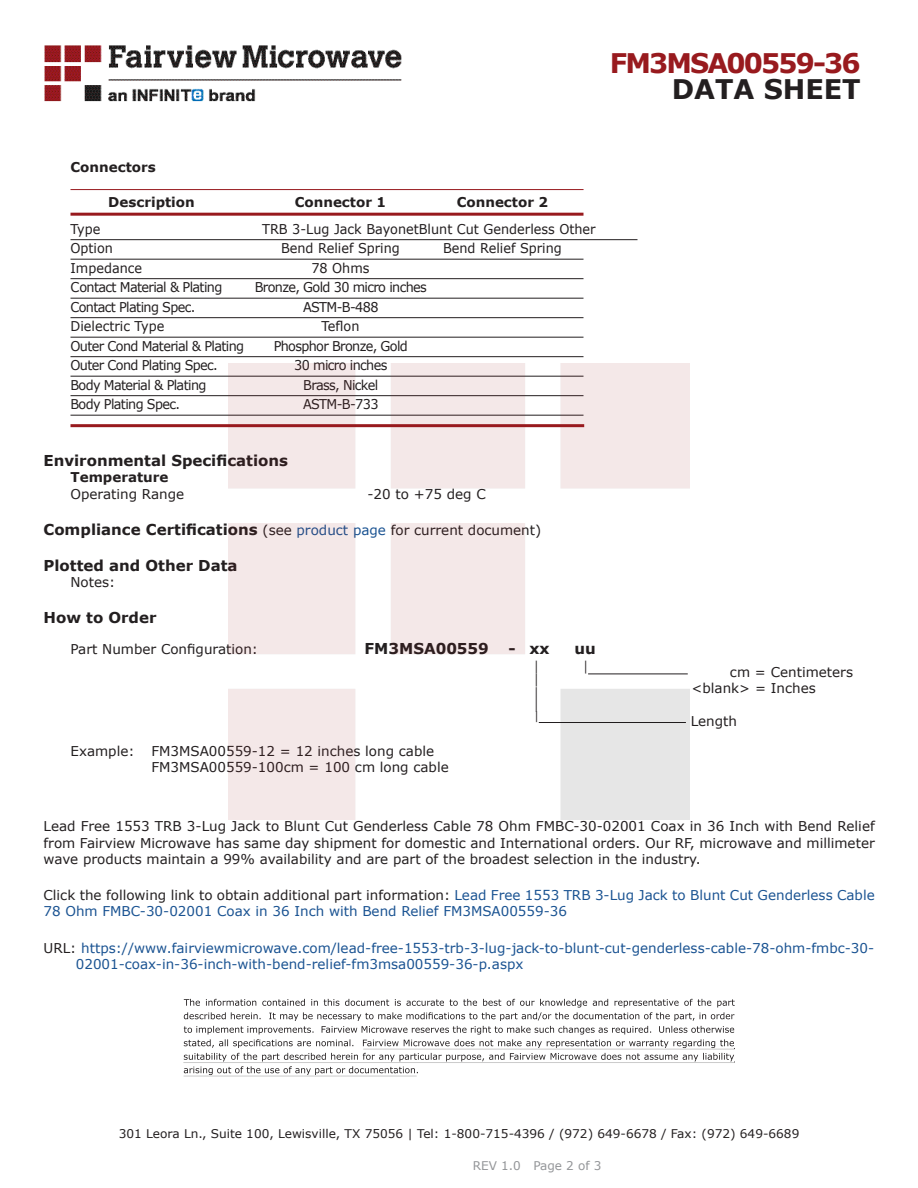
<style>
.page{position:relative;width:918px;height:1188px;background:#fff}
.page>*{position:absolute;margin:0;border:0;box-sizing:border-box;transform-origin:0 0}
.FM{font:700 27px "Verdana";letter-spacing:-.07em;color:#981a1e}
.t1{font:700 27px "Verdana";color:#231f20}
.Specs_Para{font:25.8px "Verdana";color:#231f20;scale:.39 1}
.Head1_for_Compliance{font:700 15px "Verdana";color:#231f20}
.Head1{font:700 15px "Verdana";color:#231f20}
.Specs_Para-2{font:700 15px "Verdana";color:#231f20}
.Web_Description_Para{font:13.5px/16.2px "Verdana";color:#231f20;text-align:justify}
.Table_Body_Connector{font:13.5px "Verdana";letter-spacing:-.05em;color:#231f20;scale:.95 1}
.URL_para{font:13.5px/16.2px "Verdana";color:#1a5392}
.Specs_Para-3{font:13.5px "Verdana";color:#231f20}
.Web_Description_Para-2{font:13.5px/16.2px "Verdana";color:#1a5392}
.Table_Body_Connector-2{font:13.5px "Verdana";color:#231f20;scale:.95 1}
.Table_Header_Connect{font:700 13.5px "Verdana";color:#231f20}
.Head2_after_Head1{font:700 13.5px "Verdana";color:#231f20}
.Head2{font:700 13.5px "Verdana";color:#231f20}
.Specs_Para-4{font:13.5px "Verdana";color:#231f20;scale:.75 1}
.t2{font:12px "Verdana";color:#231f20}
.REV_Info{font:12px "Verdana";color:#939598}
.Specs_Para-5{font:11.25px "Verdana";color:#231f20;scale:.86 1}
.s1{font-weight:400;font-size:13.5px}
.s2{font-weight:400;font-size:13.5px;color:#1a5392}
.s3{color:#231f20}
</style>
<div class="page">
<hr style="left:70px;top:189px;width:514px;height:1px;background:#981a1e">
<hr style="left:70px;top:213px;width:514px;height:3px;background:#981a1e">
<hr style="left:70px;top:239px;width:568px;height:1px;background:#231f20">
<hr style="left:70px;top:259px;width:514px;height:1px;background:#231f20">
<hr style="left:70px;top:278px;width:514px;height:1px;background:#231f20">
<hr style="left:70px;top:298px;width:514px;height:1px;background:#231f20">
<hr style="left:70px;top:317px;width:514px;height:1px;background:#231f20">
<hr style="left:70px;top:337px;width:514px;height:1px;background:#231f20">
<hr style="left:70px;top:356px;width:514px;height:1px;background:#231f20">
<hr style="left:70px;top:376px;width:514px;height:1px;background:#231f20">
<hr style="left:70px;top:395px;width:514px;height:1px;background:#231f20">
<hr style="left:70px;top:415px;width:514px;height:1px;background:#231f20">
<hr style="left:70px;top:424px;width:514px;height:3px;background:#981a1e">
<svg style="left:184px;top:999px;width:551px;height:76px"></svg>
<hr style="left:363px;top:1049px;width:372px;height:1px;background:#231f20">
<hr style="left:183px;top:1062px;width:551px;height:1px;background:#231f20">
<hr style="left:184px;top:1076px;width:233px;height:1px;background:#231f20">
<img style="left:228px;top:364px;width:462px;height:456px">
<img style="left:44px;top:45px;width:358px;height:57px">
<p class="FM" style="left:610px;top:44px;width:252px">FM3MSA00559-36</p>
<p class="t1" style="left:672px;top:70px;width:191px">DATA SHEET</p>
<p class="Head2" style="left:70px;top:158px;width:87px">Connectors</p>
<p class="Table_Header_Connect" style="left:108px;top:192px;width:88px">Description</p>
<p class="Table_Header_Connect" style="left:295px;top:192px;width:93px">Connector 1</p>
<p class="Table_Header_Connect" style="left:457px;top:192px;width:93px">Connector 2</p>
<p class="Table_Body_Connector" style="left:70px;top:219px;width:33px">Type</p>
<p class="Table_Body_Connector-2" style="left:262px;top:219px;width:353px">TRB 3-Lug Jack BayonetBlunt Cut Genderless Other</p>
<p class="Table_Body_Connector" style="left:70px;top:239px;width:46px">Option</p>
<p class="Table_Body_Connector-2" style="left:281px;top:239px;width:127px">Bend Relief Spring</p>
<p class="Table_Body_Connector-2" style="left:443px;top:239px;width:127px">Bend Relief Spring</p>
<p class="Table_Body_Connector-2" style="left:70px;top:258px;width:77px">Impedance</p>
<p class="Table_Body_Connector" style="left:311px;top:258px;width:63px">78 Ohms</p>
<p class="Table_Body_Connector" style="left:70px;top:278px;width:161px">Contact Material &amp; Plating</p>
<p class="Table_Body_Connector" style="left:255px;top:278px;width:183px">Bronze, Gold 30 micro inches</p>
<p class="Table_Body_Connector" style="left:70px;top:297px;width:133px">Contact Plating Spec.</p>
<p class="Table_Body_Connector" style="left:303px;top:297px;width:81px">ASTM-B-488</p>
<p class="Table_Body_Connector-2" style="left:70px;top:317px;width:100px">Dielectric Type</p>
<p class="Table_Body_Connector" style="left:321px;top:317px;width:42px">Teflon</p>
<p class="Table_Body_Connector" style="left:70px;top:336px;width:184px">Outer Cond Material &amp; Plating</p>
<p class="Table_Body_Connector" style="left:274px;top:336px;width:143px">Phosphor Bronze, Gold</p>
<p class="Table_Body_Connector" style="left:70px;top:356px;width:157px">Outer Cond Plating Spec.</p>
<p class="Table_Body_Connector" style="left:294px;top:356px;width:99px">30 micro inches</p>
<p class="Table_Body_Connector" style="left:70px;top:375px;width:145px">Body Material &amp; Plating</p>
<p class="Table_Body_Connector" style="left:303px;top:375px;width:80px">Brass, Nickel</p>
<p class="Table_Body_Connector" style="left:70px;top:395px;width:117px">Body Plating Spec.</p>
<p class="Table_Body_Connector" style="left:303px;top:395px;width:81px">ASTM-B-733</p>
<p class="Head1" style="left:44px;top:450px;width:246px">Environmental Specifications</p>
<p class="Head2_after_Head1" style="left:70px;top:468px;width:100px">Temperature</p>
<p class="Specs_Para-3" style="left:70px;top:484px;width:115px">Operating Range</p>
<p class="Specs_Para-3" style="left:368px;top:484px;width:120px">-20 to +75 deg C</p>
<p class="Head1_for_Compliance" style="left:44px;top:518px;width:499px">Compliance Certifications <span class="s1">(see</span> <span class="s2">product page</span> <span class="s1">for current document)</span></p>
<p class="Head1_for_Compliance" style="left:44px;top:554px;width:196px">Plotted and Other Data</p>
<p class="Specs_Para-3" style="left:70px;top:573px;width:46px">Notes:</p>
<p class="Head1_for_Compliance" style="left:44px;top:607px;width:115px">How to Order</p>
<p class="Specs_Para-3" style="left:70px;top:640px;width:189px">Part Number Configuration:</p>
<p class="Specs_Para-2" style="left:365px;top:638px;width:126px">FM3MSA00559</p>
<p class="Specs_Para-2" style="left:508px;top:638px;width:43px">- xx</p>
<p class="Specs_Para-2" style="left:574px;top:638px;width:23px">uu</p>
<p class="Specs_Para-4" style="left:534px;top:657px;width:8px">|</p>
<p class="Specs_Para-4" style="left:584px;top:657px;width:8px">|</p>
<p class="Specs_Para-3" style="left:730px;top:663px;width:125px">cm = Centimeters</p>
<p class="Specs_Para-4" style="left:534px;top:670px;width:8px">|</p>
<p class="Specs_Para-3" style="left:692px;top:679px;width:126px">&lt;blank&gt; = Inches</p>
<p class="Specs_Para" style="left:534px;top:680px;width:13px">|</p>
<p class="Specs_Para-5" style="left:534px;top:708px;width:7px">|</p>
<p class="Specs_Para-3" style="left:691px;top:712px;width:48px">Length</p>
<p class="Specs_Para-3" style="left:70px;top:741px;width:66px">Example:</p>
<p class="Specs_Para-3" style="left:152px;top:741px;width:284px">FM3MSA00559-12 = 12 inches long cable</p>
<p class="Specs_Para-3" style="left:152px;top:758px;width:299px">FM3MSA00559-100cm = 100 cm long cable</p>
<p class="Web_Description_Para" style="left:44px;top:818px;width:833px">Lead Free 1553 TRB 3-Lug Jack to Blunt Cut Genderless Cable 78 Ohm FMBC-30-02001 Coax in 36 Inch with Bend Relief from Fairview Microwave has same day shipment for domestic and International orders. Our RF, microwave and millimeter wave products maintain a 99% availability and are part of the broadest selection in the industry.</p>
<p class="Web_Description_Para-2" style="left:44px;top:887px;width:833px"><span class="s3">Click the following link to obtain additional part information:</span> Lead Free 1553 TRB 3-Lug Jack to Blunt Cut Genderless Cable<br>78 Ohm FMBC-30-02001 Coax in 36 Inch with Bend Relief FM3MSA00559-36</p>
<p class="URL_para" style="left:76px;top:940px;width:800px;text-indent:-32px"><span class="s3">URL:</span> https://www.fairviewmicrowave.com/lead-free-1553-trb-3-lug-jack-to-blunt-cut-genderless-cable-78-ohm-fmbc-30-<br>02001-coax-in-36-inch-with-bend-relief-fm3msa00559-36-p.aspx</p>
<p class="t2" style="left:119px;top:1125px;width:682px">301 Leora Ln., Suite 100, Lewisville, TX 75056 | Tel: 1-800-715-4396 / (972) 649-6678 / Fax: (972) 649-6689</p>
<p class="REV_Info" style="left:473px;top:1157px;width:130px">REV 1.0 Page 2 of 3</p>
</div>
